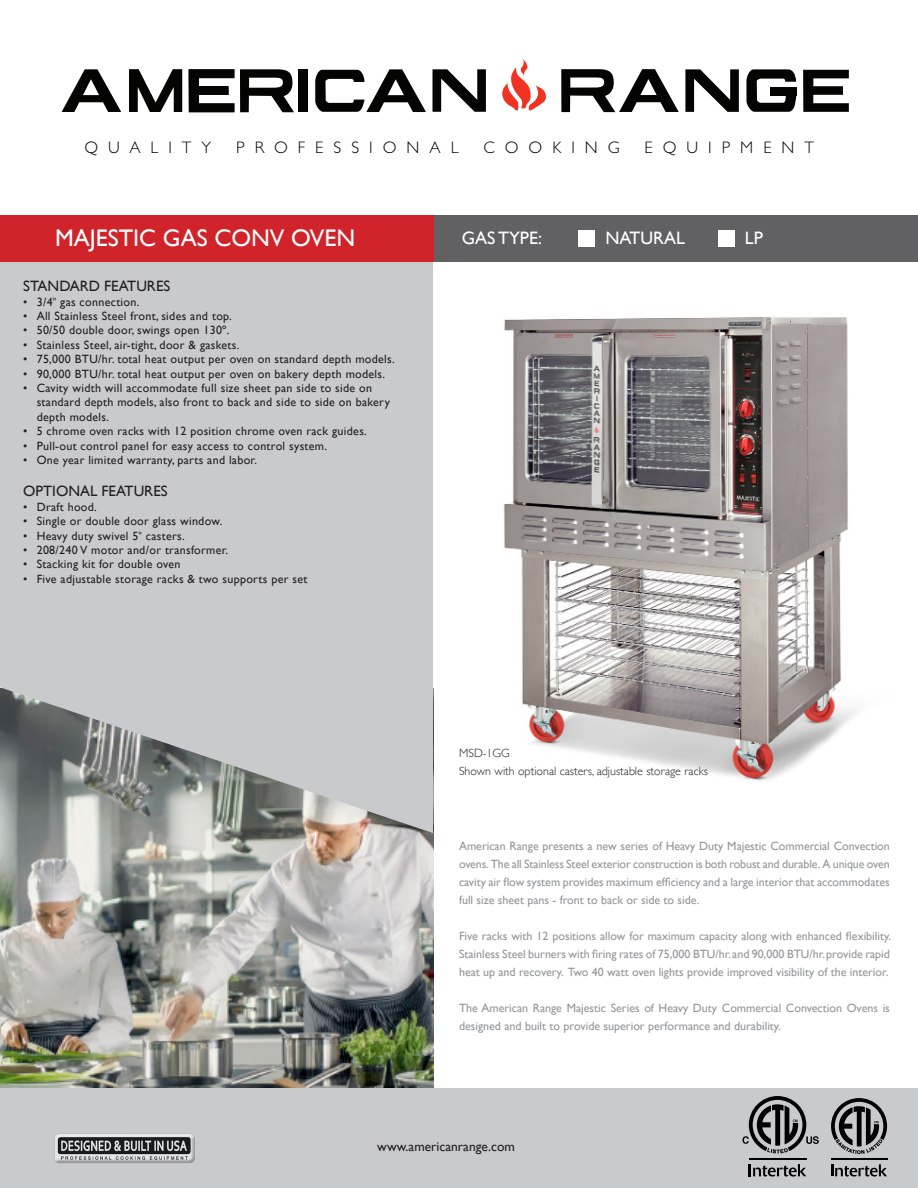
<style>
.page{position:relative;width:918px;height:1188px;background:#fff}
.page>*{position:absolute;margin:0;border:0;box-sizing:border-box;transform-origin:0 0}
.t1{font:24px "Gill Sans";color:#fff}
.t2{font:18px "Gill Sans";color:#fff}
.t3{font:300 16.8px "Gill Sans";letter-spacing:.6em;color:#040503}
.t4{font:15px "Gill Sans";color:#231f20}
.t5{font:13.5px "Gill Sans";color:#231f20}
.t6{font:12px/14.4px "Gill Sans";letter-spacing:.025em;color:#231f20}
.t7{font:12px/18px "Gill Sans";color:#939598;text-align:justify}
.t8{font:300 12px "Gill Sans";color:#231f20}
.s1{font-weight:300}
</style>
<div class="page">
<img style="left:503px;top:317px;width:353px;height:464px">
<img style="left:0;top:833px;width:433px;height:256px">
<svg style="left:0;top:261px;width:433px;height:572px;background:#c0c1c2"></svg>
<div style="left:0;top:1089px;width:918px;height:99px;background:#c9cacc"></div>
<svg style="left:749px;top:1164px;width:57px;height:13px"></svg>
<hr style="left:749px;top:1158px;width:57px;height:1px;background:#000">
<svg style="left:742px;top:1096px;width:77px;height:58px"></svg>
<svg style="left:831px;top:1164px;width:56px;height:13px"></svg>
<hr style="left:831px;top:1158px;width:56px;height:2px;background:#000">
<svg style="left:831px;top:1098px;width:56px;height:56px"></svg>
<img style="left:54px;top:1133px;width:141px;height:30px">
<div style="left:299px;top:69px;width:9px;height:43px;background:#040503"></div>
<svg style="left:129px;top:69px;width:53px;height:43px"></svg>
<svg style="left:240px;top:69px;width:54px;height:43px"></svg>
<svg style="left:803px;top:70px;width:46px;height:42px"></svg>
<svg style="left:685px;top:69px;width:54px;height:43px"></svg>
<svg style="left:433px;top:69px;width:53px;height:43px"></svg>
<svg style="left:189px;top:69px;width:45px;height:43px"></svg>
<svg style="left:62px;top:69px;width:59px;height:43px"></svg>
<svg style="left:561px;top:69px;width:118px;height:43px"></svg>
<svg style="left:315px;top:69px;width:111px;height:43px"></svg>
<svg style="left:746px;top:69px;width:50px;height:43px"></svg>
<div style="left:770px;top:87px;width:26px;height:9px;background:#040503"></div>
<svg style="left:501px;top:59px;width:46px;height:52px"></svg>
<div style="left:380px;top:215px;width:538px;height:46px;background:#616164"></div>
<div style="left:578px;top:230px;width:16px;height:16px;background:#fff"></div>
<div style="left:719px;top:230px;width:16px;height:16px;background:#fff"></div>
<div style="left:0;top:215px;width:433px;height:46px;background:#d1232a"></div>
<p class="t3" style="left:85px;top:134px;width:128px">QUALITY</p>
<p class="t3" style="left:236px;top:134px;width:224px">PROFESSIONAL</p>
<p class="t3" style="left:483px;top:134px;width:138px">COOKING</p>
<p class="t3" style="left:645px;top:134px;width:171px">EQUIPMENT</p>
<p class="t1" style="left:55px;top:224px;width:302px">MAJESTIC GAS CONV OVEN</p>
<p class="t2" style="left:462px;top:227px;width:82px">GAS TYPE:</p>
<p class="t2" style="left:605px;top:227px;width:81px">NATURAL</p>
<p class="t2" style="left:745px;top:227px;width:19px">LP</p>
<p class="t4" style="left:23px;top:277px;width:149px">STANDARD FEATURES</p>
<p class="t6" style="left:23px;top:294px;width:118px">• 3/4<span class="s1">"</span> gas connection.</p>
<p class="t6" style="left:23px;top:309px;width:210px">• All Stainless Steel front, sides and top.</p>
<p class="t6" style="left:23px;top:323px;width:208px">• 50/50 double door, swings open 130º.</p>
<p class="t6" style="left:23px;top:337px;width:218px">• Stainless Steel, air-tight, door &amp; gaskets.</p>
<p class="t6" style="left:23px;top:352px;width:373px">• 75,000 BTU/hr. total heat output per oven on standard depth models.</p>
<p class="t6" style="left:23px;top:366px;width:363px">• 90,000 BTU/hr. total heat output per oven on bakery depth models.</p>
<p class="t6" style="left:37px;top:381px;width:355px;text-indent:-14px">• Cavity width will accommodate full size sheet pan side to side on standard depth models, also front to back and side to side on bakery depth models.</p>
<p class="t6" style="left:23px;top:424px;width:345px">• 5 chrome oven racks with 12 position chrome oven rack guides.</p>
<p class="t6" style="left:23px;top:438px;width:305px">• Pull-out control panel for easy access to control system.</p>
<p class="t6" style="left:23px;top:453px;width:235px">• One year limited warranty, parts and labor.</p>
<p class="t4" style="left:23px;top:482px;width:146px">OPTIONAL FEATURES</p>
<p class="t6" style="left:23px;top:499px;width:75px">• Draft hood.</p>
<p class="t6" style="left:23px;top:514px;width:201px">• Single or double door glass window.</p>
<p class="t6" style="left:23px;top:528px;width:163px">• Heavy duty swivel 5<span class="s1">"</span> casters.</p>
<p class="t6" style="left:23px;top:543px;width:207px">• 208/240 V motor and/or transformer.</p>
<p class="t6" style="left:23px;top:557px;width:159px">• Stacking kit for double oven</p>
<p class="t6" style="left:23px;top:571px;width:286px">• Five adjustable storage racks &amp; two supports per set</p>
<p class="t8" style="left:459px;top:743px;width:52px">MSD-1GG</p>
<p class="t8" style="left:459px;top:761px;width:251px">Shown with optional casters, adjustable storage racks</p>
<p class="t7" style="left:459px;top:837px;width:432px">American Range presents a new series of Heavy Duty Majestic Commercial Convection ovens. The all Stainless Steel exterior construction is both robust and durable. A unique oven cavity air flow system provides maximum efficiency and a large interior that accommodates full size sheet pans - front to back or side to side.</p>
<p class="t7" style="left:459px;top:927px;width:434px">Five racks with 12 positions allow for maximum capacity along with enhanced flexibility.<br>Stainless Steel burners with firing rates of 75,000 BTU/hr. and 90,000 BTU/hr. provide rapid heat up and recovery. Two 40 watt oven lights provide improved visibility of the interior.</p>
<p class="t7" style="left:459px;top:999px;width:432px">The American Range Majestic Series of Heavy Duty Commercial Convection Ovens is designed and built to provide superior performance and durability.</p>
<p class="t5" style="left:377px;top:1139px;width:139px">www.americanrange.com</p>
</div>
